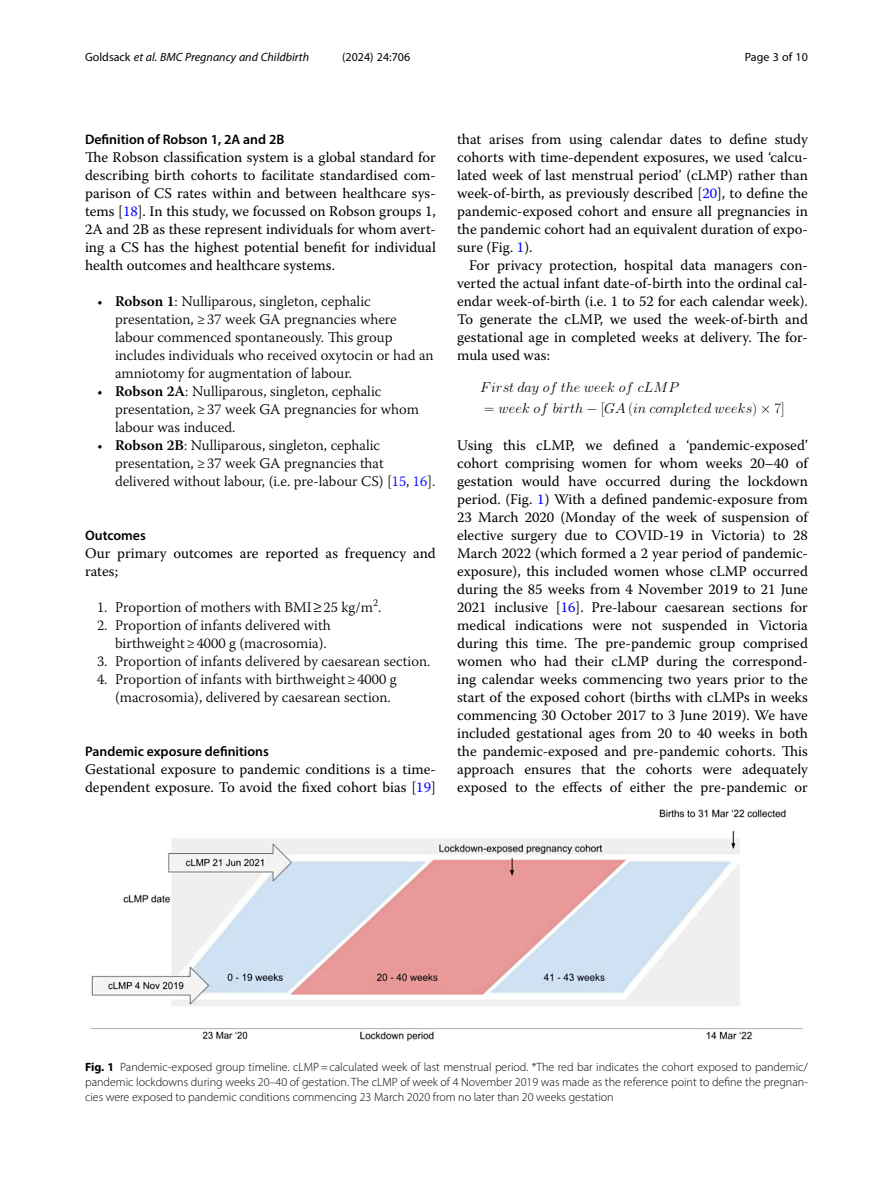
<style>
.page{position:relative;width:893px;height:1191px;background:#fff}
.page>*{position:absolute;margin:0;border:0;box-sizing:border-box;transform-origin:0 0}
.Body_Text{font:14.7px/18px "Warnock Pro";color:#000;text-align:justify}
.Ordered_L1{font:300 14.7px/18px "Warnock Pro";color:#000}
.Body_Text_Indent{font:14.7px/18px "Warnock Pro";color:#000;text-align:justify}
.t1{font:14.25px/20.7px "CMMI12";letter-spacing:.005em;color:#000}
.Head_2{font:600 13.8px "Myriad Pro";color:#000}
.Figure_Caption{font:300 12px/15px "Myriad Pro";color:#000;text-align:justify}
.t2{font:italic 12px "Myriad Pro";color:#000}
.t3{font:12px "Myriad Pro";color:#000}
.s1{font-style:normal}
.s2{color:#00f}
.s3{font-weight:600}
.s4{font-family:"CMR17"}
.s5{font-family:"CMSY10"}
.s6{font-weight:700}
</style>
<div class="page">
<img style="left:90px;top:809px;width:713px;height:233px">
<p class="t2" style="left:85px;top:50px;width:226px"><span class="s1">Goldsack</span> et al. BMC Pregnancy and Childbirth</p>
<p class="t3" style="left:342px;top:50px;width:70px">(2024) 24:706</p>
<p class="t3" style="left:745px;top:50px;width:65px">Page 3 of 10</p>
<p class="Head_2" style="left:85px;top:131px;width:201px">Definition of Robson 1, 2A and 2B</p>
<p class="Body_Text" style="left:85px;top:148px;width:352px">The Robson classification system is a global standard for describing birth cohorts to facilitate standardised com&shy;parison of CS rates within and between healthcare sys&shy;tems [<span class="s2">18</span>]. In this study, we focussed on Robson groups 1, 2A and 2B as these represent individuals for whom avert&shy;ing a CS has the highest potential benefit for individual health outcomes and healthcare systems.</p>
<p class="Ordered_L1" style="left:115px;top:292px;width:320px;text-indent:-18px">• <span class="s3">Robson 1</span>: Nulliparous, singleton, cephalic presentation, ≥37 week GA pregnancies where labour commenced spontaneously. This group includes individuals who received oxytocin or had an amniotomy for augmentation of labour.</p>
<p class="Ordered_L1" style="left:115px;top:382px;width:305px;text-indent:-18px">• <span class="s3">Robson 2A</span>: Nulliparous, singleton, cephalic presentation, ≥37 week GA pregnancies for whom labour was induced.</p>
<p class="Ordered_L1" style="left:115px;top:436px;width:322px;text-indent:-18px">• <span class="s3">Robson 2B</span>: Nulliparous, singleton, cephalic presentation, ≥37 week GA pregnancies that delivered without labour, (i.e. pre-labour CS) [<span class="s2">15</span>, <span class="s2">16</span>].</p>
<p class="Head_2" style="left:85px;top:527px;width:62px">Outcomes</p>
<p class="Body_Text" style="left:85px;top:544px;width:352px">Our primary outcomes are reported as frequency and rates;</p>
<p class="Ordered_L1" style="left:97px;top:598px;width:286px">1. Proportion of mothers with BMI≥25 kg/m<sup>2</sup>.</p>
<p class="Ordered_L1" style="left:97px;top:616px;width:235px;text-align:right">2. Proportion of infants delivered with birthweight≥4000 g (macrosomia).</p>
<p class="Ordered_L1" style="left:97px;top:652px;width:335px">3. Proportion of infants delivered by caesarean section.</p>
<p class="Ordered_L1" style="left:115px;top:670px;width:283px;text-indent:-18px">4. Proportion of infants with birthweight≥4000 g (macrosomia), delivered by caesarean section.</p>
<p class="Head_2" style="left:85px;top:743px;width:185px">Pandemic exposure definitions</p>
<p class="Body_Text" style="left:85px;top:760px;width:352px">Gestational exposure to pandemic conditions is a time&shy;dependent exposure. To avoid the fixed cohort bias [<span class="s2">19</span>]</p>
<p class="Body_Text" style="left:457px;top:130px;width:352px">that arises from using calendar dates to define study cohorts with time-dependent exposures, we used ‘calcu&shy;lated week of last menstrual period’ (cLMP) rather than week-of-birth, as previously described [<span class="s2">20</span>], to define the pandemic-exposed cohort and ensure all pregnancies in the pandemic cohort had an equivalent duration of expo&shy;sure (Fig. <span class="s2">1</span>).</p>
<p class="Body_Text_Indent" style="left:457px;top:256px;width:352px;text-indent:12px">For privacy protection, hospital data managers con&shy;verted the actual infant date-of-birth into the ordinal cal&shy;endar week-of-birth (i.e. 1 to 52 for each calendar week).<br>To generate the cLMP, we used the week-of-birth and gestational age in completed weeks at delivery. The for&shy;mula used was:</p>
<p class="t1" style="left:480px;top:378px;width:306px">First day of the week of cLMP<br><span class="s4">=</span> week of birth <span class="s5">−</span> <span class="s4">[</span>GA <span class="s4">(</span>in completed weeks<span class="s4">)</span> <span class="s5">×</span> <span class="s4">7]</span></p>
<p class="Body_Text" style="left:457px;top:436px;width:352px">Using this cLMP, we defined a ‘pandemic-exposed’ cohort comprising women for whom weeks 20–40 of gestation would have occurred during the lockdown period. (Fig. <span class="s2">1</span>) With a defined pandemic-exposure from 23 March 2020 (Monday of the week of suspension of elective surgery due to COVID-19 in Victoria) to 28<br>March 2022 (which formed a 2 year period of pandemic&shy;exposure), this included women whose cLMP occurred during the 85 weeks from 4 November 2019 to 21 June 2021 inclusive [<span class="s2">16</span>]. Pre-labour caesarean sections for medical indications were not suspended in Victoria during this time. The pre-pandemic group comprised women who had their cLMP during the correspond&shy;ing calendar weeks commencing two years prior to the start of the exposed cohort (births with cLMPs in weeks commencing 30 October 2017 to 3 June 2019). We have included gestational ages from 20 to 40 weeks in both the pandemic-exposed and pre-pandemic cohorts. This approach ensures that the cohorts were adequately exposed to the effects of either the pre-pandemic or</p>
<p class="Figure_Caption" style="left:85px;top:1059px;width:724px"><span class="s6">Fig. 1</span> Pandemic-exposed group timeline. cLMP=calculated week of last menstrual period. *The red bar indicates the cohort exposed to pandemic/ pandemic lockdowns during weeks 20–40 of gestation. The cLMP of week of 4 November 2019 was made as the reference point to define the pregnan&shy;cies were exposed to pandemic conditions commencing 23 March 2020 from no later than 20 weeks gestation</p>
</div>
